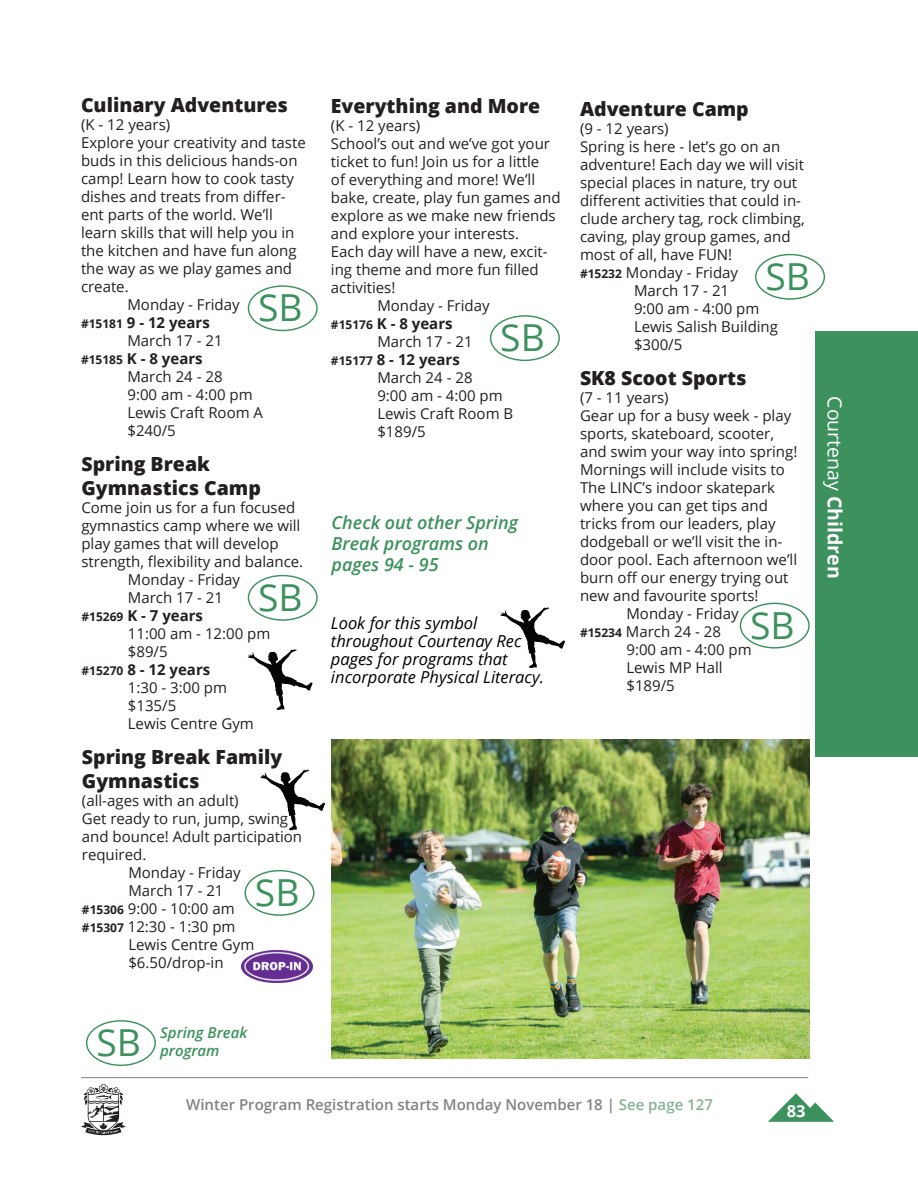
<style>
.page{position:relative;width:918px;height:1188px;background:#fff}
.page>*{position:absolute;margin:0;border:0;box-sizing:border-box;transform-origin:0 0}
.t1{font:37.2px "Open Sans";color:#3d915d}
.t2{font:800 19.5px/24px "Open Sans";color:#231f20}
.t3{font:19.5px "Open Sans";color:#fff}
.t4{font:italic 600 18px/21px "Open Sans";color:#3d915d}
.t5{font:italic 16.5px/18px "Open Sans";color:#000}
.t6{font:700 16.5px "Open Sans";color:#fff}
.t7{font:15px "Open Sans";color:#231f20}
.t8{font:700 15px "Open Sans";color:#231f20}
.t9{font:600 15px "Open Sans";color:#808285}
.t10{font:italic 600 15px "Open Sans";color:#3d915d}
.s1{font-size:12px}
.s2{font-weight:700;font-size:12px}
.s3{font-weight:700}
.s4{color:#85b292}
</style>
<div class="page">
<div style="left:815px;top:331px;width:103px;height:426px;background:#3d915d"></div>
<hr style="left:81px;top:1077px;width:727px;height:1px;background:#808285">
<svg style="left:768px;top:1093px;width:66px;height:29px"></svg>
<svg style="left:81px;top:1084px;width:45px;height:52px"></svg>
<img style="left:241px;top:950px;width:72px;height:33px">
<div style="left:740px;top:603px;width:70px;height:46px;border:1px solid #3d915d;border-radius:50%"></div>
<img style="left:332px;top:740px;width:478px;height:319px">
<svg style="left:500px;top:607px;width:65px;height:61px"></svg>
<div style="left:248px;top:285px;width:70px;height:46px;border:1px solid #3d915d;border-radius:50%"></div>
<div style="left:248px;top:575px;width:70px;height:46px;border:1px solid #3d915d;border-radius:50%"></div>
<svg style="left:248px;top:649px;width:65px;height:61px"></svg>
<svg style="left:260px;top:769px;width:65px;height:61px"></svg>
<div style="left:245px;top:870px;width:69px;height:46px;border:1px solid #3d915d;border-radius:50%"></div>
<div style="left:490px;top:315px;width:70px;height:46px;border:1px solid #3d915d;border-radius:50%"></div>
<div style="left:755px;top:254px;width:70px;height:46px;border:1px solid #3d915d;border-radius:50%"></div>
<div style="left:86px;top:1020px;width:70px;height:46px;border:1px solid #3d915d;border-radius:50%"></div>
<h2 class="t2" style="left:81px;top:92px;width:209px">Culinary Adventures</h2>
<p class="t7" style="left:81px;top:114px;width:91px">(K - 12 years)</p>
<p class="t7" style="left:81px;top:132px;width:226px">Explore your creativity and taste</p>
<p class="t7" style="left:81px;top:150px;width:218px">buds in this delicious hands-on</p>
<p class="t7" style="left:81px;top:168px;width:215px">camp! Learn how to cook tasty</p>
<p class="t7" style="left:81px;top:186px;width:206px">dishes and treats from differ-</p>
<p class="t7" style="left:81px;top:204px;width:193px">ent parts of the world. We’ll</p>
<p class="t7" style="left:81px;top:222px;width:215px">learn skills that will help you in</p>
<p class="t7" style="left:81px;top:240px;width:217px">the kitchen and have fun along</p>
<p class="t7" style="left:81px;top:258px;width:213px">the way as we play games and</p>
<p class="t7" style="left:81px;top:276px;width:49px">create.</p>
<p class="t7" style="left:127px;top:294px;width:114px">Monday - Friday</p>
<p class="t8" style="left:81px;top:312px;width:130px"><span class="s1">#15181</span> 9 - 12 years</p>
<p class="t7" style="left:127px;top:330px;width:97px">March 17 - 21</p>
<p class="t8" style="left:81px;top:348px;width:123px"><span class="s1">#15185</span> K - 8 years</p>
<p class="t7" style="left:127px;top:366px;width:97px">March 24 - 28</p>
<p class="t7" style="left:127px;top:384px;width:127px">9:00 am - 4:00 pm</p>
<p class="t7" style="left:127px;top:402px;width:137px">Lewis Craft Room A</p>
<p class="t7" style="left:127px;top:420px;width:50px">$240/5</p>
<h1 class="t1" style="left:258px;top:282px;width:46px">SB</h1>
<h2 class="t2" style="left:81px;top:451px;width:181px">Spring Break<br>Gymnastics Camp</h2>
<p class="t7" style="left:81px;top:497px;width:215px">Come join us for a fun focused</p>
<p class="t7" style="left:81px;top:515px;width:221px">gymnastics camp where we will</p>
<p class="t7" style="left:81px;top:533px;width:199px">play games that will develop</p>
<p class="t7" style="left:81px;top:551px;width:223px">strength, flexibility and balance.</p>
<p class="t7" style="left:128px;top:569px;width:114px">Monday - Friday</p>
<p class="t7" style="left:128px;top:587px;width:97px">March 17 - 21</p>
<p class="t8" style="left:81px;top:605px;width:123px"><span class="s1">#15269</span> K - 7 years</p>
<p class="t7" style="left:128px;top:623px;width:144px">11:00 am - 12:00 pm</p>
<p class="t7" style="left:128px;top:641px;width:41px">$89/5</p>
<p class="t8" style="left:81px;top:659px;width:130px"><span class="s1">#15270</span> 8 - 12 years</p>
<p class="t7" style="left:128px;top:677px;width:101px">1:30 - 3:00 pm</p>
<p class="t7" style="left:128px;top:695px;width:50px">$135/5</p>
<p class="t7" style="left:128px;top:713px;width:127px">Lewis Centre Gym</p>
<h1 class="t1" style="left:258px;top:572px;width:46px">SB</h1>
<h2 class="t2" style="left:82px;top:744px;width:202px">Spring Break Family<br>Gymnastics</h2>
<p class="t7" style="left:82px;top:791px;width:158px">(all-ages with an adult)</p>
<p class="t7" style="left:82px;top:809px;width:208px">Get ready to run, jump, swing</p>
<p class="t7" style="left:82px;top:827px;width:222px">and bounce! Adult participation</p>
<p class="t7" style="left:82px;top:845px;width:66px">required.</p>
<p class="t7" style="left:128px;top:863px;width:114px">Monday - Friday</p>
<p class="t7" style="left:128px;top:881px;width:97px">March 17 - 21</p>
<p class="t7" style="left:82px;top:899px;width:154px"><span class="s2">#15306</span> 9:00 - 10:00 am</p>
<p class="t7" style="left:82px;top:917px;width:155px"><span class="s2">#15307</span> 12:30 - 1:30 pm</p>
<p class="t7" style="left:128px;top:935px;width:127px">Lewis Centre Gym</p>
<p class="t7" style="left:128px;top:953px;width:97px">$6.50/drop-in</p>
<h1 class="t1" style="left:255px;top:867px;width:46px">SB</h1>
<h2 class="t2" style="left:331px;top:93px;width:211px">Everything and More</h2>
<p class="t7" style="left:331px;top:116px;width:91px">(K - 12 years)</p>
<p class="t7" style="left:331px;top:134px;width:221px">School’s out and we’ve got your</p>
<p class="t7" style="left:331px;top:152px;width:210px">ticket to fun! Join us for a little</p>
<p class="t7" style="left:331px;top:170px;width:206px">of everything and more! We’ll</p>
<p class="t7" style="left:331px;top:188px;width:231px">bake, create, play fun games and</p>
<p class="t7" style="left:331px;top:206px;width:226px">explore as we make new friends</p>
<p class="t7" style="left:331px;top:224px;width:190px">and explore your interests.</p>
<p class="t7" style="left:331px;top:242px;width:218px">Each day will have a new, excit-</p>
<p class="t7" style="left:331px;top:260px;width:209px">ing theme and more fun filled</p>
<p class="t7" style="left:331px;top:278px;width:66px">activities!</p>
<p class="t7" style="left:377px;top:296px;width:114px">Monday - Friday</p>
<p class="t8" style="left:331px;top:313px;width:123px"><span class="s1">#15176</span> K - 8 years</p>
<p class="t7" style="left:377px;top:332px;width:97px">March 17 - 21</p>
<p class="t8" style="left:331px;top:349px;width:130px"><span class="s1">#15177</span> 8 - 12 years</p>
<p class="t7" style="left:377px;top:368px;width:97px">March 24 - 28</p>
<p class="t7" style="left:377px;top:386px;width:127px">9:00 am - 4:00 pm</p>
<p class="t7" style="left:377px;top:404px;width:137px">Lewis Craft Room B</p>
<p class="t7" style="left:377px;top:422px;width:50px">$189/5</p>
<h1 class="t1" style="left:500px;top:312px;width:46px">SB</h1>
<p class="t4" style="left:332px;top:511px;width:188px">Check out other Spring<br>Break programs on pages 94 - 95</p>
<p class="t5" style="left:331px;top:614px;width:214px">Look for this symbol throughout Courtenay Rec pages for programs that incorporate Physical Literacy.</p>
<h2 class="t2" style="left:580px;top:95px;width:170px">Adventure Camp</h2>
<p class="t7" style="left:580px;top:118px;width:90px">(9 - 12 years)</p>
<p class="t7" style="left:580px;top:136px;width:202px">Spring is here - let’s go on an</p>
<p class="t7" style="left:580px;top:154px;width:226px">adventure! Each day we will visit</p>
<p class="t7" style="left:580px;top:172px;width:219px">special places in nature, try out</p>
<p class="t7" style="left:580px;top:190px;width:223px">different activities that could in-</p>
<p class="t7" style="left:580px;top:208px;width:226px">clude archery tag, rock climbing,</p>
<p class="t7" style="left:580px;top:226px;width:212px">caving, play group games, and</p>
<p class="t7" style="left:580px;top:244px;width:154px">most of all, have FUN!</p>
<p class="t7" style="left:580px;top:262px;width:160px"><span class="s2">#15232</span> Monday - Friday</p>
<p class="t7" style="left:634px;top:280px;width:97px">March 17 - 21</p>
<p class="t7" style="left:634px;top:298px;width:127px">9:00 am - 4:00 pm</p>
<p class="t7" style="left:634px;top:316px;width:146px">Lewis Salish Building</p>
<p class="t7" style="left:634px;top:334px;width:50px">$300/5</p>
<h2 class="t2" style="left:580px;top:365px;width:168px">SK8 Scoot Sports</h2>
<p class="t7" style="left:580px;top:387px;width:90px">(7 - 11 years)</p>
<p class="t7" style="left:580px;top:405px;width:213px">Gear up for a busy week - play</p>
<p class="t7" style="left:580px;top:423px;width:196px">sports, skateboard, scooter,</p>
<p class="t7" style="left:580px;top:441px;width:219px">and swim your way into spring!</p>
<p class="t7" style="left:580px;top:459px;width:206px">Mornings will include visits to</p>
<p class="t7" style="left:580px;top:477px;width:197px">The LINC’s indoor skatepark</p>
<p class="t7" style="left:580px;top:495px;width:189px">where you can get tips and</p>
<p class="t7" style="left:580px;top:513px;width:197px">tricks from our leaders, play</p>
<p class="t7" style="left:580px;top:531px;width:204px">dodgeball or we’ll visit the in-</p>
<p class="t7" style="left:580px;top:549px;width:219px">door pool. Each afternoon we’ll</p>
<p class="t7" style="left:580px;top:567px;width:210px">burn off our energy trying out</p>
<p class="t7" style="left:580px;top:585px;width:180px">new and favourite sports!</p>
<p class="t7" style="left:626px;top:603px;width:114px">Monday - Friday</p>
<p class="t7" style="left:580px;top:621px;width:143px"><span class="s2">#15234</span> March 24 - 28</p>
<p class="t7" style="left:626px;top:639px;width:127px">9:00 am - 4:00 pm</p>
<p class="t7" style="left:626px;top:657px;width:98px">Lewis MP Hall</p>
<p class="t7" style="left:626px;top:675px;width:50px">$189/5</p>
<h1 class="t1" style="left:765px;top:251px;width:46px">SB</h1>
<h1 class="t1" style="left:750px;top:600px;width:46px">SB</h1>
<h2 class="t3" style="left:848px;top:396px;width:184px;rotate:90deg">Courtenay <span class="s3">Children</span></h2>
<h1 class="t1" style="left:96px;top:1017px;width:46px">SB</h1>
<p class="t10" style="left:160px;top:1022px;width:89px">Spring Break</p>
<p class="t10" style="left:160px;top:1040px;width:61px">program</p>
<p class="t9" style="left:186px;top:1094px;width:528px">Winter Program Registration starts Monday November 18 | <span class="s4">See page 127</span></p>
<p class="t6" style="left:787px;top:1100px;width:20px">83</p>
</div>
